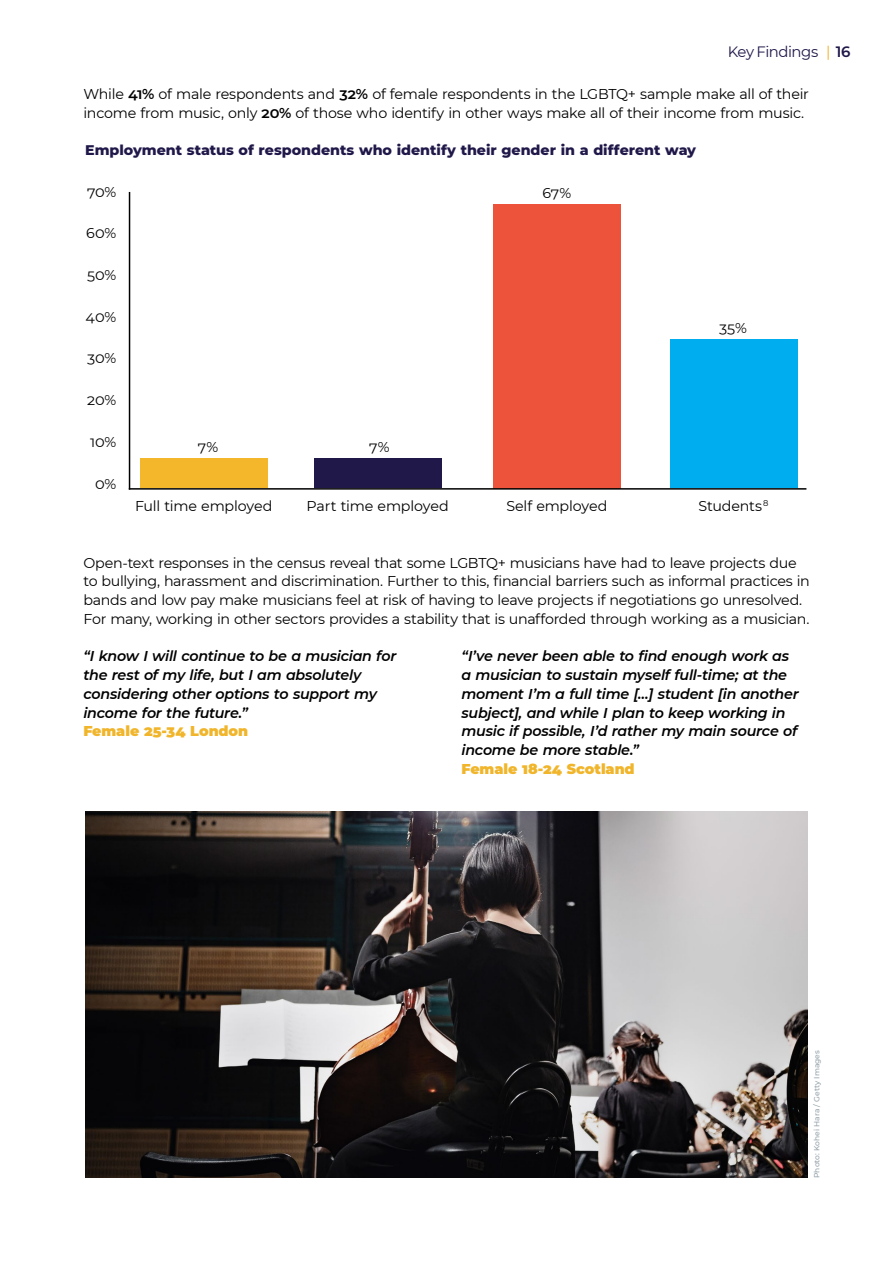
<style>
.page{position:relative;width:893px;height:1263px;background:#fff}
.page>*{position:absolute;margin:0;border:0;box-sizing:border-box;transform-origin:0 0}
.t1{font:15px "Montserrat";letter-spacing:-.03em;color:#21184a}
.t2{font:14.25px/18.8px "Montserrat";letter-spacing:-.02em;color:#000}
.t3{font:italic 600 14.25px/18.8px "Montserrat";letter-spacing:-.015em;color:#000}
.t4{font:800 14.25px "Montserrat";color:#21184a}
.t5{font:900 14.25px "Montserrat";letter-spacing:-.005em;color:#f0b52a}
.t6{font:500 7.5px "Montserrat";color:#95a3ab}
.s1{color:#f0b52a}
.s2{font-weight:600}
</style>
<div class="page">
<hr style="left:129px;top:192px;width:1px;height:298px;background:#000">
<div style="left:140px;top:458px;width:127px;height:30px;background:#f4b72c"></div>
<div style="left:314px;top:458px;width:127px;height:30px;background:#21184a"></div>
<div style="left:493px;top:204px;width:128px;height:285px;background:#ed533b"></div>
<div style="left:670px;top:339px;width:127px;height:149px;background:#00aeef"></div>
<hr style="left:129px;top:488px;width:677px;height:2px;background:#000">
<img style="left:86px;top:811px;width:722px;height:367px">
<p class="t1" style="left:728px;top:41px;width:124px">Key Findings <span class="s1">|</span> <span class="s2">16</span></p>
<p class="t2" style="left:83px;top:84px;width:727px">While <span class="s2">41%</span> of male respondents and <span class="s2">32%</span> of female respondents in the LGBTQ+ sample make all of their income from music, only <span class="s2">20%</span> of those who identify in other ways make all of their income from music.</p>
<p class="t4" style="left:85px;top:139px;width:613px">Employment status of respondents who identify their gender in a different way</p>
<p class="t2" style="left:87px;top:182px;width:31px">70%</p>
<p class="t2" style="left:86px;top:223px;width:32px">60%</p>
<p class="t2" style="left:87px;top:265px;width:31px">50%</p>
<p class="t2" style="left:86px;top:307px;width:32px">40%</p>
<p class="t2" style="left:87px;top:348px;width:31px">30%</p>
<p class="t2" style="left:87px;top:390px;width:31px">20%</p>
<p class="t2" style="left:90px;top:432px;width:28px">10%</p>
<p class="t2" style="left:95px;top:474px;width:23px">0%</p>
<p class="t2" style="left:198px;top:437px;width:22px">7%</p>
<p class="t2" style="left:369px;top:437px;width:22px">7%</p>
<p class="t2" style="left:542px;top:183px;width:30px">67%</p>
<p class="t2" style="left:719px;top:318px;width:29px">35%</p>
<p class="t2" style="left:135px;top:496px;width:139px">Full time employed</p>
<p class="t2" style="left:306px;top:496px;width:144px">Part time employed</p>
<p class="t2" style="left:506px;top:496px;width:103px">Self employed</p>
<p class="t2" style="left:699px;top:496px;width:71px">Students<sup>8</sup></p>
<p class="t2" style="left:83px;top:553px;width:728px">Open-text responses in the census reveal that some LGBTQ+ musicians have had to leave projects due to bullying, harassment and discrimination. Further to this, financial barriers such as informal practices in bands and low pay make musicians feel at risk of having to leave projects if negotiations go unresolved.<br>For many, working in other sectors provides a stability that is unafforded through working as a musician.</p>
<p class="t3" style="left:83px;top:646px;width:315px">“I know I will continue to be a musician for the rest of my life, but I am absolutely considering other options to support my income for the future.”</p>
<p class="t5" style="left:83px;top:721px;width:166px">Female 25-34 London</p>
<p class="t3" style="left:461px;top:646px;width:339px">“I’ve never been able to find enough work as a musician to sustain myself full-time; at the moment I’m a full time […] student [in another subject], and while I plan to keep working in music if possible, I’d rather my main source of income be more stable.”</p>
<p class="t5" style="left:461px;top:758px;width:175px">Female 18-24 Scotland</p>
<p class="t6" style="left:811px;top:1178px;width:129px;rotate:-90deg">Photo: Kohei Hara / Getty Images</p>
</div>
